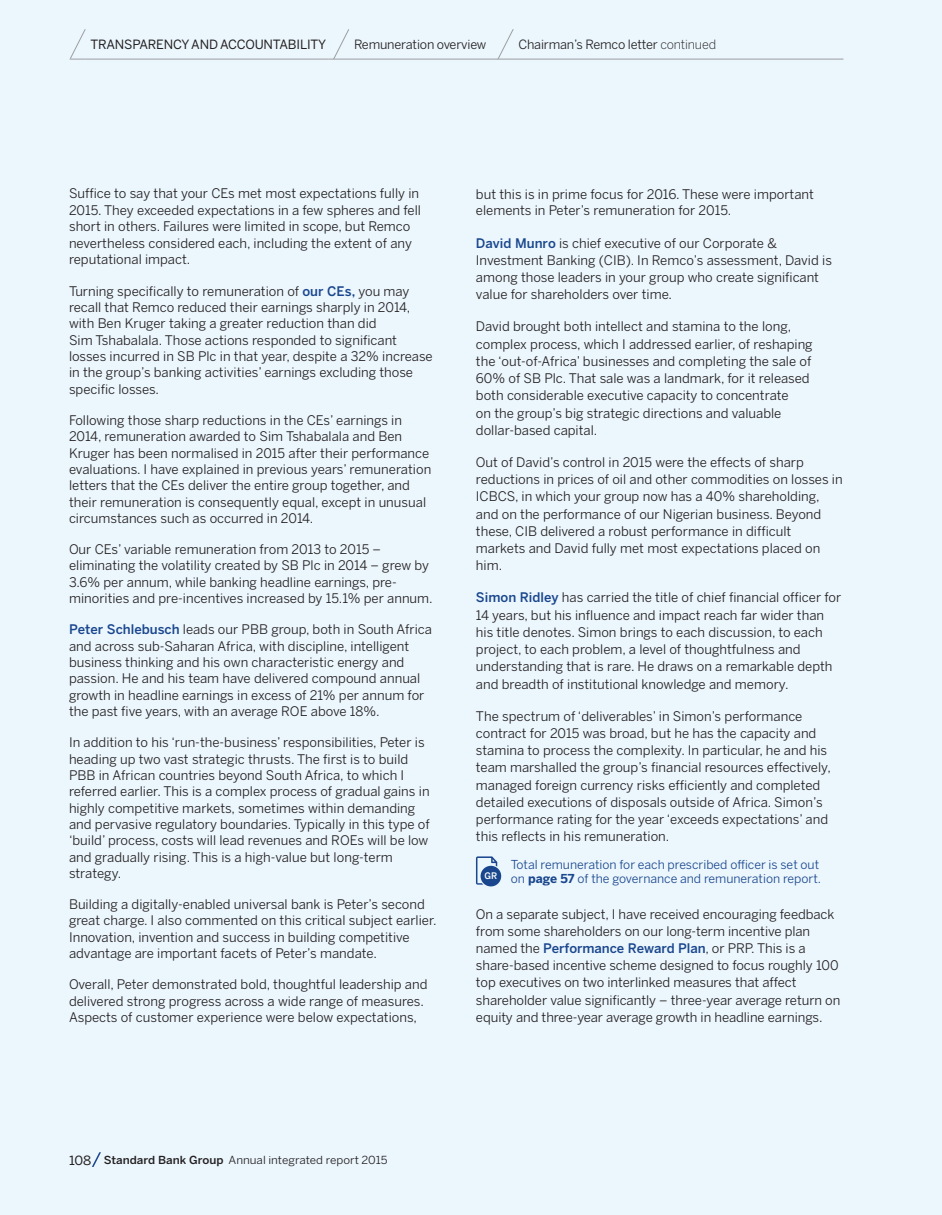
<style>
.page{position:relative;width:942px;height:1215px;background:#fff}
.page>*{position:absolute;margin:0;border:0;box-sizing:border-box;transform-origin:0 0}
.t1{font:13.12px/16.3px "Benton Sans";color:#231f20}
.t2{font:12.6px "Benton Sans";letter-spacing:-.015em;color:#231f20}
.t3{font:12.6px "Benton Sans";letter-spacing:-.015em;color:#231f20}
.t4{font:12.25px/14px "Benton Sans";color:#19468d}
.t5{font:11.03px "Benton Sans";color:#231f20;scale:1.06 1}
.t6{font:500 8.92px "Benton Sans";color:#fff}
.s1{font-weight:300}
.s2{font-weight:500;color:#19468d}
.s3{font-weight:700}
.s4{font-size:12.6px}
.s5{font-weight:500}
</style>
<div class="page">
<div style="left:0;top:0;width:942px;height:1214px;background:#ebf6fd"></div>
<svg style="left:476px;top:856px;width:21px;height:28px"></svg>
<div style="left:480px;top:865px;width:21px;height:21px;background:#19468d;border-radius:50%"></div>
<svg style="left:92px;top:1152px;width:9px;height:14px"></svg>
<hr style="left:85px;top:59px;width:244px;height:1px;background:#9d9fa1">
<hr style="left:334px;top:59px;width:159px;height:1px;background:#9d9fa1">
<hr style="left:498px;top:59px;width:345px;height:1px;background:#9d9fa1">
<svg style="left:69px;top:29px;width:17px;height:31px"></svg>
<svg style="left:329px;top:29px;width:21px;height:31px"></svg>
<svg style="left:493px;top:29px;width:21px;height:31px"></svg>
<p class="t3" style="left:90px;top:38px;width:237px">TRANSPARENCY AND ACCOUNTABILITY</p>
<p class="t2" style="left:354px;top:38px;width:134px">Remuneration overview</p>
<p class="t2" style="left:518px;top:38px;width:199px">Chairman’s Remco letter <span class="s1">continued</span></p>
<p class="t1" style="left:69px;top:186px;width:353px">Suffice to say that your CEs met most expectations fully in 2015. They exceeded expectations in a few spheres and fell short in others. Failures were limited in scope, but Remco nevertheless considered each, including the extent of any reputational impact.</p>
<p class="t1" style="left:69px;top:284px;width:365px">Turning specifically to remuneration of <span class="s2">our CEs,</span> you may recall that Remco reduced their earnings sharply in 2014, with Ben Kruger taking a greater reduction than did<br>Sim Tshabalala. Those actions responded to significant losses incurred in SB Plc in that year, despite a 32% increase in the group’s banking activities’ earnings excluding those specific losses.</p>
<p class="t1" style="left:69px;top:413px;width:364px">Following those sharp reductions in the CEs’ earnings in 2014, remuneration awarded to Sim Tshabalala and Ben Kruger has been normalised in 2015 after their performance evaluations. I have explained in previous years’ remuneration letters that the CEs deliver the entire group together, and their remuneration is consequently equal, except in unusual circumstances such as occurred in 2014.</p>
<p class="t1" style="left:69px;top:542px;width:365px">Our CEs’ variable remuneration from 2013 to 2015 – eliminating the volatility created by SB Plc in 2014 – grew by 3.6% per annum, while banking headline earnings, pre&shy;minorities and pre-incentives increased by 15.1% per annum.</p>
<p class="t1" style="left:69px;top:622px;width:364px"><span class="s2">Peter Schlebusch</span> leads our PBB group, both in South Africa and across sub-Saharan Africa, with discipline, intelligent business thinking and his own characteristic energy and passion. He and his team have delivered compound annual growth in headline earnings in excess of 21% per annum for the past five years, with an average ROE above 18%.</p>
<p class="t1" style="left:69px;top:735px;width:362px">In addition to his ‘run-the-business’ responsibilities, Peter is heading up two vast strategic thrusts. The first is to build PBB in African countries beyond South Africa, to which I referred earlier. This is a complex process of gradual gains in highly competitive markets, sometimes within demanding and pervasive regulatory boundaries. Typically in this type of ‘build’ process, costs will lead revenues and ROEs will be low and gradually rising. This is a high-value but long-term strategy.</p>
<p class="t1" style="left:69px;top:897px;width:369px">Building a digitally-enabled universal bank is Peter’s second great charge. I also commented on this critical subject earlier.<br>Innovation, invention and success in building competitive advantage are important facets of Peter’s mandate.</p>
<p class="t1" style="left:69px;top:977px;width:360px">Overall, Peter demonstrated bold, thoughtful leadership and delivered strong progress across a wide range of measures.<br>Aspects of customer experience were below expectations,</p>
<p class="t1" style="left:476px;top:186px;width:339px;line-height:16.8px">but this is in prime focus for 2016. These were important elements in Peter’s remuneration for 2015.</p>
<p class="t1" style="left:476px;top:235px;width:357px;line-height:17.2px"><span class="s2">David Munro</span> is chief executive of our Corporate &amp; Investment Banking (CIB). In Remco’s assessment, David is among those leaders in your group who create significant value for shareholders over time.</p>
<p class="t1" style="left:476px;top:319px;width:338px;line-height:17.2px">David brought both intellect and stamina to the long, complex process, which I addressed earlier, of reshaping the ‘out-of-Africa’ businesses and completing the sale of 60% of SB Plc. That sale was a landmark, for it released both considerable executive capacity to concentrate<br>on the group’s big strategic directions and valuable dollar-based capital.</p>
<p class="t1" style="left:476px;top:454px;width:368px;line-height:17.2px">Out of David’s control in 2015 were the effects of sharp reductions in prices of oil and other commodities on losses in ICBCS, in which your group now has a 40% shareholding, and on the performance of our Nigerian business. Beyond these, CIB delivered a robust performance in difficult markets and David fully met most expectations placed on him.</p>
<p class="t1" style="left:476px;top:590px;width:367px;line-height:17.2px"><span class="s2">Simon Ridley</span> has carried the title of chief financial officer for 14 years, but his influence and impact reach far wider than his title denotes. Simon brings to each discussion, to each project, to each problem, a level of thoughtfulness and understanding that is rare. He draws on a remarkable depth and breadth of institutional knowledge and memory.</p>
<p class="t1" style="left:476px;top:708px;width:356px;line-height:17.2px">The spectrum of ‘deliverables’ in Simon’s performance contract for 2015 was broad, but he has the capacity and stamina to process the complexity. In particular, he and his team marshalled the group’s financial resources effectively, managed foreign currency risks efficiently and completed detailed executions of disposals outside of Africa. Simon’s performance rating for the year ‘exceeds expectations’ and this reflects in his remuneration.</p>
<p class="t6" style="left:484px;top:872px;width:14px">GR</p>
<p class="t4" style="left:510px;top:858px;width:312px">Total remuneration for each prescribed officer is set out on <span class="s3">page 57</span> of the governance and remuneration report.</p>
<p class="t1" style="left:476px;top:906px;width:366px;line-height:17.2px">On a separate subject, I have received encouraging feedback from some shareholders on our long-term incentive plan named the <span class="s2">Performance Reward Plan</span>, or PRP. This is a share-based incentive scheme designed to focus roughly 100 top executives on two interlinked measures that affect shareholder value significantly – three-year average return on equity and three-year average growth in headline earnings.</p>
<p class="t5" style="left:69px;top:1154px;width:302px"><span class="s4">108</span> <span class="s5">Standard Bank Group</span> Annual integrated report 2015</p>
</div>
